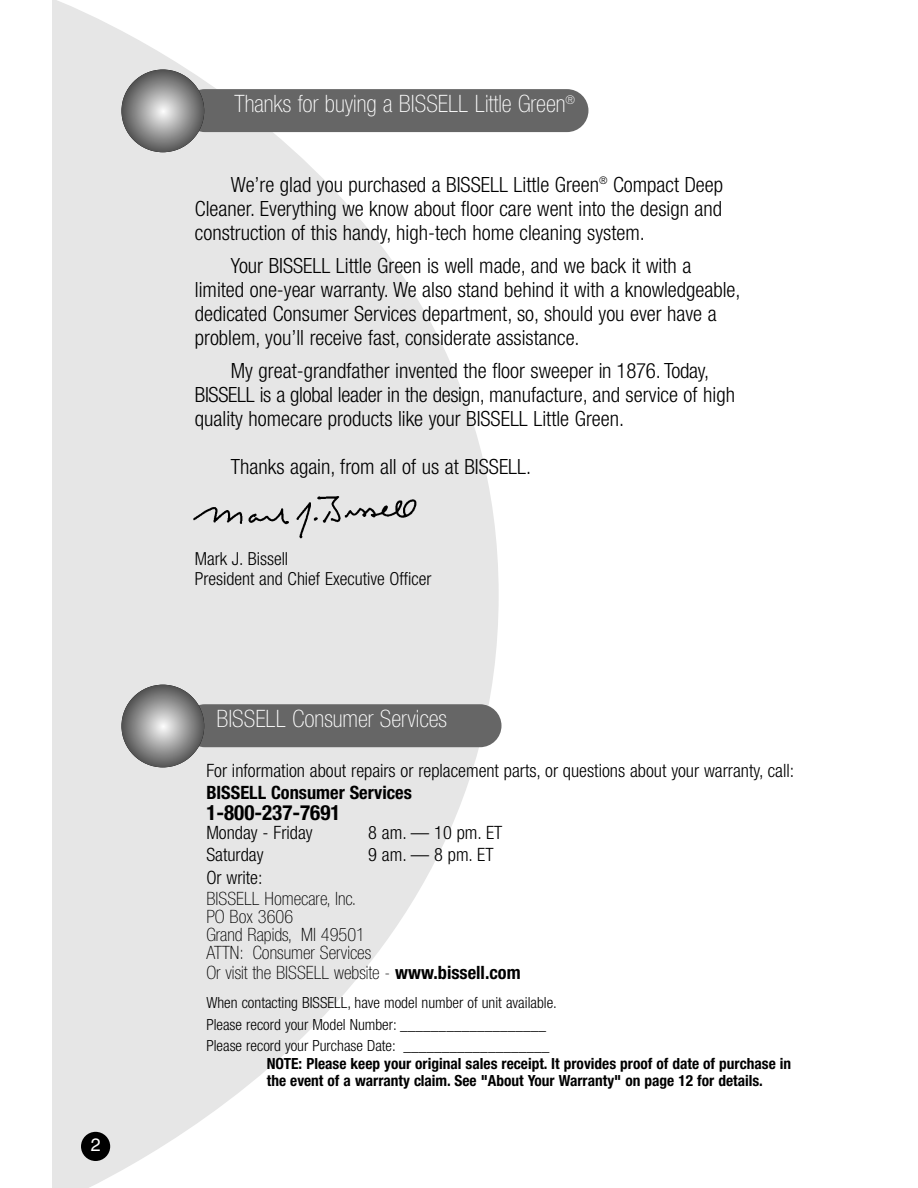
<style>
.page{position:relative;width:918px;height:1188px;background:#fff}
.page>*{position:absolute;margin:0;border:0;box-sizing:border-box;transform-origin:0 0}
.t1{font:100 condensed 24px "Helvetica Neue";color:#fff}
.t2{font:300 condensed 21px/24px "Helvetica Neue";color:#000}
.t3{font:700 condensed 21px "Helvetica Neue";color:#000}
.t4{font:300 condensed 18.3px "Helvetica Neue";color:#000}
.t5{font:100 condensed 18.3px/18.3px "Helvetica Neue";color:#000}
.t6{font:700 condensed 18.3px "Helvetica Neue";color:#000}
.t7{font:300 condensed 18px/19.5px "Helvetica Neue";color:#000}
.t8{font:18px "Helvetica";color:#fff}
.t9{font:300 condensed 15.3px/21.3px "Helvetica Neue";color:#000}
.t10{font:700 condensed 15.3px/16.2px "Helvetica Neue";color:#000}
.s1{font-weight:700}
</style>
<div class="page">
<svg style="left:52px;top:0;width:447px;height:1188px;fill:#e6e6e6"></svg>
<div style="left:184px;top:89px;width:404px;height:43px;background:#666;border-radius:21px"></div>
<svg style="left:122px;top:70px;width:82px;height:82px;background:#8a8a8a"></svg>
<img style="left:164px;top:489px;width:290px;height:53px">
<div style="left:184px;top:704px;width:317px;height:43px;background:#666;border-radius:21px"></div>
<svg style="left:122px;top:685px;width:82px;height:82px;background:#8a8a8a"></svg>
<div style="left:81px;top:1132px;width:29px;height:29px;background:#000;border-radius:50%"></div>
<p class="t8" style="left:91px;top:1137px;width:12px">2</p>
<p class="t1" style="left:234px;top:95px;width:342px">Thanks for buying a BISSELL Little Green<sup>®</sup></p>
<p class="t2" style="left:195px;top:174px;width:530px;text-align:justify;text-indent:36px">We’re glad you purchased a BISSELL Little Green<sup>®</sup> Compact Deep Cleaner. Everything we know about floor care went into the design and construction of this handy, high-tech home cleaning system.</p>
<p class="t2" style="left:195px;top:255px;width:547px;text-indent:36px">Your BISSELL Little Green is well made, and we back it with a limited one-year warranty. We also stand behind it with a knowledgeable, dedicated Consumer Services department, so, should you ever have a problem, you’ll receive fast, considerate assistance.</p>
<p class="t2" style="left:195px;top:360px;width:542px;text-indent:36px">My great-grandfather invented the floor sweeper in 1876. Today,<br>BISSELL is a global leader in the design, manufacture, and service of high quality homecare products like your BISSELL Little Green.</p>
<p class="t2" style="left:231px;top:456px;width:302px">Thanks again, from all of us at BISSELL.</p>
<p class="t7" style="left:195px;top:550px;width:238px">Mark J. Bissell<br>President and Chief Executive Officer</p>
<p class="t1" style="left:216px;top:710px;width:232px">BISSELL Consumer Services</p>
<p class="t4" style="left:206px;top:764px;width:589px">For information about repairs or replacement parts, or questions about your warranty, call:</p>
<p class="t6" style="left:206px;top:786px;width:207px">BISSELL Consumer Services</p>
<p class="t3" style="left:206px;top:805px;width:136px">1-800-237-7691</p>
<p class="t4" style="left:206px;top:826px;width:108px">Monday - Friday</p>
<p class="t4" style="left:368px;top:826px;width:136px">8 am. — 10 pm. ET</p>
<p class="t4" style="left:206px;top:848px;width:59px">Saturday</p>
<p class="t4" style="left:368px;top:848px;width:127px">9 am. — 8 pm. ET</p>
<p class="t4" style="left:206px;top:871px;width:58px">Or write:</p>
<p class="t5" style="left:206px;top:890px;width:166px">BISSELL Homecare, Inc.<br>PO Box 3606<br>Grand Rapids, MI 49501<br>ATTN: Consumer Services</p>
<p class="t5" style="left:206px;top:965px;width:316px">Or visit the BISSELL website - <span class="s1">www.bissell.com</span></p>
<p class="t9" style="left:206px;top:993px;width:352px">When contacting BISSELL, have model number of unit available.<br>Please record your Model Number: ___________________<br>Please record your Purchase Date: ___________________</p>
<p class="t10" style="left:267px;top:1057px;width:526px">NOTE: Please keep your original sales receipt. It provides proof of date of purchase in the event of a warranty claim. See "About Your Warranty" on page 12 for details.</p>
</div>
